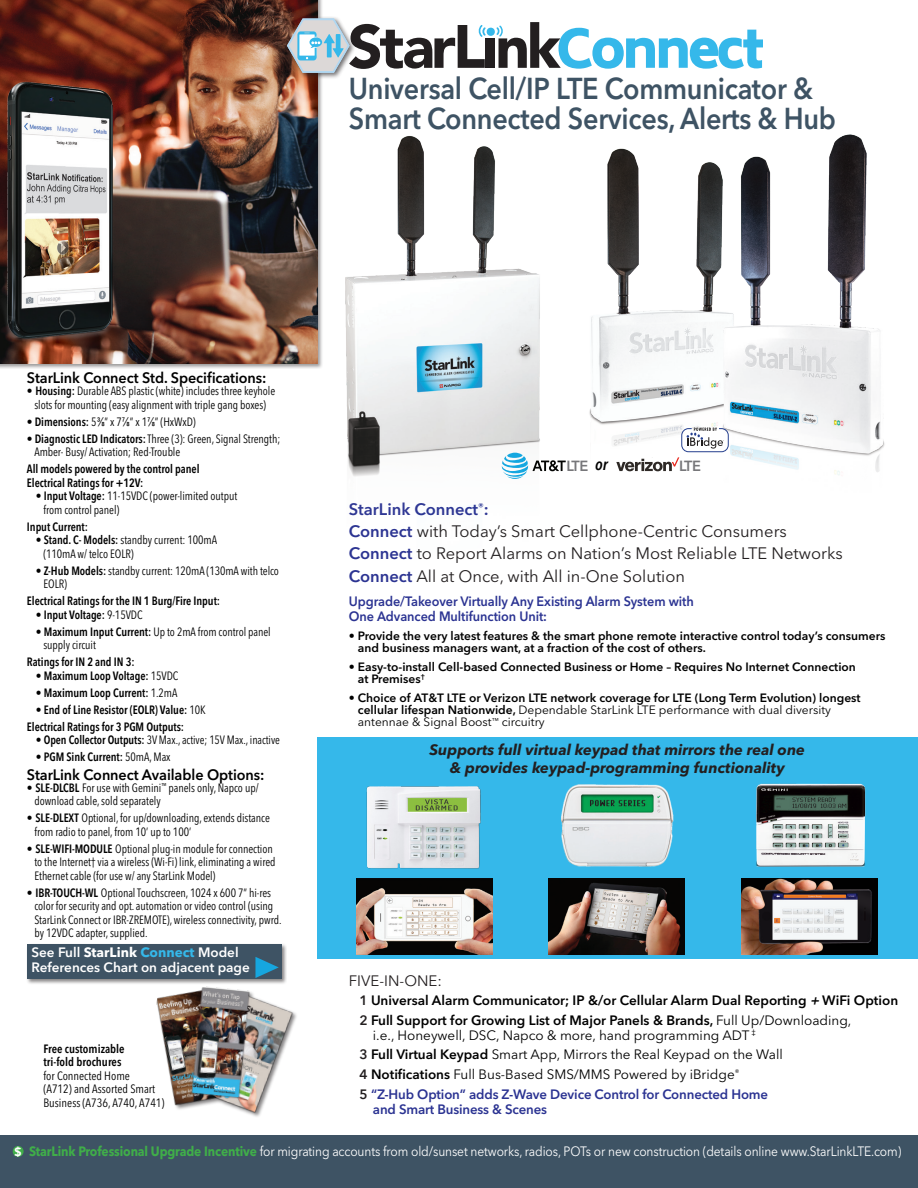
<style>
.page{position:relative;width:918px;height:1188px;background:#fff}
.page>*{position:absolute;margin:0;border:0;box-sizing:border-box;transform-origin:0 0}
.t1{font:600 30px/30px "Avenir Next LT Pro";letter-spacing:-.01em;color:#3e5364;scale:.9 1}
.t2{font:16.5px "Avenir Next LT Pro";color:#231f20}
.t3{font:600 16.5px "Avenir Next LT Pro";color:#2b3392}
.t4{font:italic 600 condensed 16.5px "Avenir Next LT Pro";color:#010101}
.t5{font:italic 700 15px/18px "Avenir Next LT Pro";color:#231f20;text-align:center}
.t6{font:600 15px "Avenir Next LT Pro";letter-spacing:-.005em;color:#010101;scale:.96 1}
.t7{font:15px "Avenir Next LT Pro";color:#231f20}
.t8{font:600 14.55px "Avenir Next LT Pro";letter-spacing:-.095em;color:#77777a}
.t9{font:13.5px/15px "Avenir Next LT Pro";color:#010101}
.t10{font:13.5px "Avenir Next LT Pro";letter-spacing:-.01em;color:#fff;scale:.89 1}
.t11{font:600 13.5px/15px "Avenir Next LT Pro";letter-spacing:-.01em;color:#2b3392;scale:.94 1}
.t12{font:600 13.5px/15px "Avenir Next LT Pro";letter-spacing:-.01em;color:#2b3392}
.t13{font:600 13.5px "Avenir Next LT Pro";color:#010101}
.t14{font:600 13.5px/15px "Avenir Next LT Pro";color:#fff}
.t15{font:condensed 12px/13.5px "Avenir Next LT Pro";letter-spacing:-.005em;color:#010101;scale:.96 1}
.t16{font:600 12px/12px "Avenir Next LT Pro";color:#010101}
.t17{font:600 condensed 12px "Avenir Next LT Pro";letter-spacing:-.005em;color:#010101;scale:.96 1}
.t18{font:condensed 12px/13.5px "Avenir Next LT Pro";letter-spacing:-.005em;color:#010101}
.t19{font:condensed 12px "Avenir Next LT Pro";letter-spacing:-.005em;color:#010101;scale:.94 1}
.Bulleted_Text{font:700 12px "Avenir Next LT Pro";color:#fff}
.s1{font-stretch:normal}
.s2{font-weight:600}
.s3{font-family:"Arial Narrow";font-stretch:normal}
.s4{font-weight:400}
.s5{font-weight:700}
.s6{font-weight:700;color:#35b8ea}
.s7{font-weight:600;color:#2b3392}
.s8{color:#231f20}
.s9{font-style:italic}
.s10{font-weight:600;color:#231f20}
.s11{font-weight:700;color:#40ae49}
</style>
<div class="page">
<div style="left:0;top:0;width:324px;height:369px;background:#231f20;opacity:.45"></div>
<img style="left:0;top:0;width:318px;height:363px">
<img style="left:0;top:75px;width:134px;height:294px">
<img style="left:156px;top:986px;width:140px;height:131px">
<img style="left:589px;top:148px;width:132px;height:324px">
<img style="left:721px;top:134px;width:164px;height:341px">
<svg style="left:687px;top:430px;width:37px;height:19px"></svg>
<div style="left:682px;top:428px;width:47px;height:24px;border:1px solid #253f8e;border-radius:7px"></div>
<div style="left:318px;top:737px;width:600px;height:222px;background:#35b8ea"></div>
<img style="left:366px;top:786px;width:115px;height:83px">
<img style="left:561px;top:784px;width:112px;height:83px">
<img style="left:356px;top:878px;width:136px;height:76px">
<img style="left:549px;top:878px;width:136px;height:76px">
<img style="left:741px;top:878px;width:136px;height:77px">
<img style="left:345px;top:136px;width:195px;height:341px">
<div style="left:285px;top:16px;width:71px;height:63px;background:#231f20;opacity:.65"></div>
<svg style="left:287px;top:18px;width:476px;height:55px"></svg>
<svg style="left:616px;top:457px;width:63px;height:14px"></svg>
<svg style="left:502px;top:453px;width:64px;height:26px"></svg>
<div style="left:26px;top:943px;width:261px;height:42px;background:#231f20;opacity:.55"></div>
<div style="left:27px;top:944px;width:254px;height:35px;background:#3e5364"></div>
<img style="left:756px;top:784px;width:110px;height:82px">
<svg style="left:255px;top:957px;width:24px;height:21px"></svg>
<div style="left:0;top:1135px;width:918px;height:53px;background:#3e5364"></div>
<div style="left:13px;top:1146px;width:11px;height:11px;background:#40ae49;border-radius:50%"></div>
<p class="t1" style="left:349px;top:73px;width:543px">Universal Cell/IP LTE Communicator &amp;<br>Smart Connected Services, Alerts &amp; Hub</p>
<p class="t6" style="left:27px;top:369px;width:251px">StarLink Connect Std. Specifications:</p>
<p class="t15" style="left:27px;top:384px;width:260px;text-align:center"><span class="s1">•</span> <span class="s2">Housing:</span> Durable ABS plastic (white) includes three keyhole slots for mounting (easy alignment with triple gang boxes)</p>
<p class="t15" style="left:27px;top:415px;width:177px"><span class="s2">• Dimensions:</span> 5<span class="s3">⅜</span>” x 7<span class="s3">⅞</span>” x 1<span class="s3">⅞</span>” (HxWxD)</p>
<p class="t15" style="left:34px;top:432px;width:258px;text-indent:-8px"><span class="s2">• Diagnostic LED Indicators:</span> Three (3): Green, Signal Strength;<br>Amber- Busy/ Activation; Red-Trouble</p>
<p class="t17" style="left:27px;top:462px;width:181px">All models powered by the control panel</p>
<p class="t17" style="left:27px;top:475px;width:123px">Electrical Ratings for +12V:</p>
<p class="t15" style="left:43px;top:489px;width:203px;text-indent:-8px"><span class="s2">• Input Voltage:</span> 11-15VDC (power-limited output from control panel)</p>
<p class="t17" style="left:27px;top:519px;width:65px">Input Current:</p>
<p class="t15" style="left:43px;top:533px;width:182px;text-indent:-8px"><span class="s2">• Stand. C- Models:</span> standby current: 100mA (110mA w/ telco EOLR)</p>
<p class="t15" style="left:43px;top:564px;width:247px;text-indent:-8px"><span class="s2">• Z-Hub Models:</span> standby current: 120mA (130mA with telco<br>EOLR)</p>
<p class="t17" style="left:27px;top:594px;width:203px">Electrical Ratings for the IN 1 Burg/Fire Input:</p>
<p class="t17" style="left:36px;top:607px;width:113px">• Input Voltage: <span class="s4">9-15VDC</span></p>
<p class="t15" style="left:43px;top:625px;width:238px;text-indent:-8px"><span class="s2">• Maximum Input Current:</span> Up to 2mA from control panel supply circuit</p>
<p class="t17" style="left:27px;top:655px;width:114px">Ratings for IN 2 and IN 3:</p>
<p class="t17" style="left:36px;top:668px;width:150px">• Maximum Loop Voltage: <span class="s4">15VDC</span></p>
<p class="t17" style="left:36px;top:685px;width:149px">• Maximum Loop Current: <span class="s4">1.2mA</span></p>
<p class="t17" style="left:36px;top:702px;width:178px">• End of Line Resistor (EOLR) Value: <span class="s4">10K</span></p>
<p class="t17" style="left:27px;top:719px;width:165px">Electrical Ratings for 3 PGM Outputs:</p>
<p class="t19" style="left:36px;top:733px;width:261px"><span class="s2">• Open Collector Outputs:</span> 3V Max., active; 15V Max., inactive</p>
<p class="t17" style="left:36px;top:750px;width:142px">• PGM Sink Current: <span class="s4">50mA, Max</span></p>
<p class="t6" style="left:27px;top:766px;width:249px">StarLink Connect Available Options:</p>
<p class="t15" style="left:34px;top:781px;width:235px;text-indent:-8px"><span class="s1">•</span> <span class="s2">SLE-DLCBL</span> For use with Gemini<sup>™</sup> panels only, Napco up/ download cable, sold separately</p>
<p class="t15" style="left:34px;top:811px;width:247px;text-indent:-8px"><span class="s1">•</span> <span class="s2">SLE-DLEXT</span> Optional, for up/downloading, extends distance from radio to panel, from 10’ up to 100’</p>
<p class="t15" style="left:34px;top:842px;width:253px;text-indent:-8px"><span class="s1">•</span> <span class="s2">SLE-WIFI-MODULE</span> Optional plug-in module for connection to the Internet† via a wireless (Wi-Fi) link, eliminating a wired<br>Ethernet cable (for use w/ any StarLink Model)</p>
<p class="t15" style="left:34px;top:886px;width:259px;text-indent:-8px"><span class="s1">•</span> <span class="s2">IBR-TOUCH-WL</span> Optional Touchscreen, 1024 x 600 7” hi-res color for security and opt. automation or video control (using StarLink Connect or IBR-ZREMOTE), wireless connectivity, pwrd. by 12VDC adapter, supplied.</p>
<p class="t14" style="left:31px;top:945px;width:220px">See Full <span class="s5">StarLink</span> <span class="s6">Connect</span> Model<br>References Chart on adjacent page</p>
<p class="t18" style="left:43px;top:1042px;width:123px"><span class="s2">Free customizable<br>tri-fold brochures<br></span>for Connected Home<br>(A712) and Assorted Smart<br>Business (A736, A740, A741)</p>
<p class="t8" style="left:566px;top:457px;width:23px">LTE</p>
<p class="t4" style="left:595px;top:454px;width:14px">or</p>
<p class="t8" style="left:679px;top:457px;width:23px">LTE</p>
<p class="t3" style="left:349px;top:499px;width:142px">StarLink Connect<sup>®</sup>:</p>
<p class="t2" style="left:349px;top:521px;width:440px"><span class="s7">Connect</span> with Today’s Smart Cellphone-Centric Consumers</p>
<p class="t2" style="left:349px;top:544px;width:495px"><span class="s7">Connect</span> to Report Alarms on Nation’s Most Reliable LTE Networks</p>
<p class="t2" style="left:349px;top:566px;width:338px"><span class="s7">Connect</span> All at Once, with All in-One Solution</p>
<p class="t11" style="left:349px;top:594px;width:368px">Upgrade/Takeover Virtually Any Existing Alarm System with<br>One Advanced Multifunction Unit:</p>
<p class="t16" style="left:358px;top:630px;width:529px;text-indent:-9px"><span class="s4">•</span> Provide the very latest features &amp; the smart phone remote interactive control today’s consumers and business managers want, at a fraction of the cost of others.</p>
<p class="t16" style="left:358px;top:661px;width:500px;text-indent:-9px"><span class="s4">•</span> Easy-to-install Cell-based Connected Business or Home – Requires No Internet Connection at Premises<sup>†</sup></p>
<p class="t16" style="left:358px;top:692px;width:504px;text-indent:-9px">• Choice of AT&amp;T LTE or Verizon LTE network coverage for LTE (Long Term Evolution) longest cellular lifespan Nationwide, <span class="s4">Dependable StarLink LTE performance with dual diversity antennae &amp; Signal Boost</span><sup>™</sup> <span class="s4">circuitry</span></p>
<p class="t5" style="left:429px;top:740px;width:377px">Supports full virtual keypad that mirrors the real one &amp; provides keypad-programming functionality</p>
<p class="t7" style="left:349px;top:972px;width:95px">FIVE-IN-ONE:</p>
<p class="t13" style="left:359px;top:992px;width:540px"><span class="s8">1</span> Universal Alarm Communicator; IP &amp;/or Cellular Alarm Dual Reporting <span class="s9">+</span> WiFi Option</p>
<p class="t9" style="left:373px;top:1013px;width:480px;text-indent:-14px"><span class="s10">2</span> <span class="s2">Full Support for Growing List of Major Panels &amp; Brands,</span> Full Up/Downloading, i.e., Honeywell, DSC, Napco &amp; more, hand programming ADT <sup>‡</sup></p>
<p class="t9" style="left:359px;top:1047px;width:425px"><span class="s10">3</span> <span class="s2">Full Virtual Keypad</span> Smart App, Mirrors the Real Keypad on the Wall</p>
<p class="t9" style="left:359px;top:1067px;width:382px"><span class="s10">4</span> <span class="s2">Notifications</span> Full Bus-Based SMS/MMS Powered by iBridge<sup>®</sup></p>
<p class="t12" style="left:373px;top:1086px;width:397px;text-indent:-14px"><span class="s8">5</span> “Z-Hub Option” adds Z-Wave Device Control for Connected Home and Smart Business &amp; Scenes</p>
<p class="Bulleted_Text" style="left:14px;top:1144px;width:9px">$</p>
<p class="t10" style="left:29px;top:1143px;width:982px"><span class="s11">StarLink Professional Upgrade Incentive</span> for migrating accounts from old/sunset networks, radios, POTs or new construction (details online www.StarLinkLTE.com)</p>
</div>
